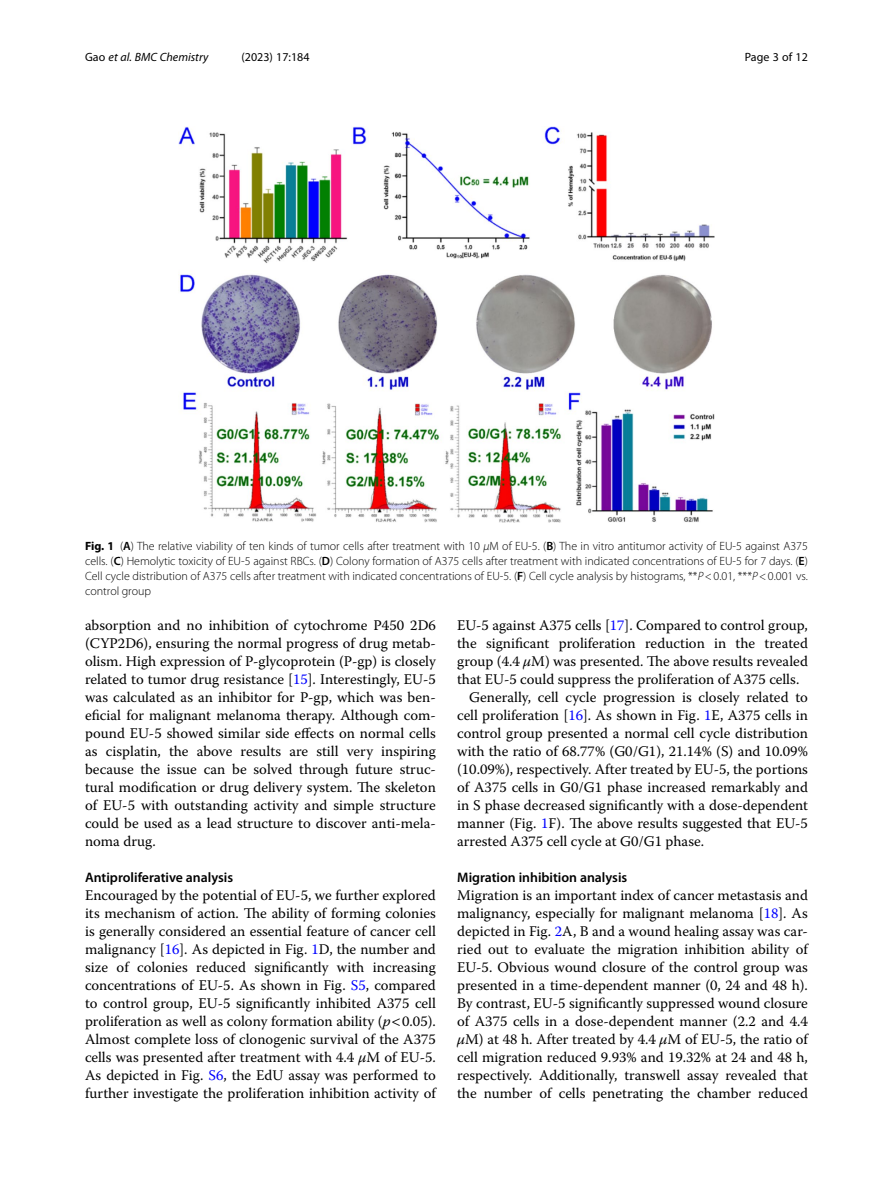
<style>
.page{position:relative;width:893px;height:1191px;background:#fff}
.page>*{position:absolute;margin:0;border:0;box-sizing:border-box;transform-origin:0 0}
.Body_Text{font:14.7px/18px "Warnock Pro";color:#000;text-align:justify}
.Body_Text_Indent{font:14.7px/18px "Warnock Pro";color:#000;text-align:justify}
.Head_2{font:600 13.8px "Myriad Pro";color:#000}
.Figure_Caption{font:300 12px/15px "Myriad Pro";color:#000;text-align:justify}
.t1{font:12px "Myriad Pro";color:#000}
.t2{font:italic 12px "Myriad Pro";color:#000}
.s1{font-style:normal}
.s2{font-weight:700}
.s3{font-weight:600}
.s4{font-style:italic}
.s5{color:#00f}
</style>
<div class="page">
<img style="left:178px;top:126px;width:536px;height:396px">
<p class="t2" style="left:85px;top:50px;width:125px"><span class="s1">Gao</span> et al. BMC Chemistry</p>
<p class="t1" style="left:241px;top:50px;width:70px">(2023) 17:184</p>
<p class="t1" style="left:745px;top:50px;width:65px">Page 3 of 12</p>
<p class="Figure_Caption" style="left:85px;top:538px;width:724px"><span class="s2">Fig. 1</span> (<span class="s3">A</span>) The relative viability of ten kinds of tumor cells after treatment with 10 <span class="s4">µ</span>M of EU-5. (<span class="s3">B</span>) The in vitro antitumor activity of EU-5 against A375 cells. (<span class="s3">C</span>) Hemolytic toxicity of EU-5 against RBCs. (<span class="s3">D</span>) Colony formation of A375 cells after treatment with indicated concentrations of EU-5 for 7 days. (<span class="s3">E</span>)<br>Cell cycle distribution of A375 cells after treatment with indicated concentrations of EU-5. (<span class="s3">F</span>) Cell cycle analysis by histograms, **<span class="s4">P</span>&lt;0.01, ***<span class="s4">P</span>&lt;0.001 vs. control group</p>
<p class="Body_Text" style="left:85px;top:616px;width:352px">absorption and no inhibition of cytochrome P450 2D6 (CYP2D6), ensuring the normal progress of drug metab&shy;olism. High expression of P-glycoprotein (P-gp) is closely related to tumor drug resistance [<span class="s5">15</span>]. Interestingly, EU-5 was calculated as an inhibitor for P-gp, which was ben&shy;eficial for malignant melanoma therapy. Although com&shy;pound EU-5 showed similar side effects on normal cells as cisplatin, the above results are still very inspiring because the issue can be solved through future struc&shy;tural modification or drug delivery system. The skeleton of EU-5 with outstanding activity and simple structure could be used as a lead structure to discover anti-mela&shy;noma drug.</p>
<p class="Head_2" style="left:85px;top:869px;width:150px">Antiproliferative analysis</p>
<p class="Body_Text" style="left:85px;top:886px;width:352px">Encouraged by the potential of EU-5, we further explored its mechanism of action. The ability of forming colonies is generally considered an essential feature of cancer cell malignancy [<span class="s5">16</span>]. As depicted in Fig. <span class="s5">1</span>D, the number and size of colonies reduced significantly with increasing concentrations of EU-5. As shown in Fig. <span class="s5">S5</span>, compared to control group, EU-5 significantly inhibited A375 cell proliferation as well as colony formation ability (<span class="s4">p</span> 0.05).<br>Almost complete loss of clonogenic survival of the A375 cells was presented after treatment with 4.4 <span class="s4">µ</span>M of EU-5.<br>As depicted in Fig. <span class="s5">S6</span>, the EdU assay was performed to further investigate the proliferation inhibition activity of</p>
<p class="Body_Text" style="left:457px;top:616px;width:352px">EU-5 against A375 cells [<span class="s5">17</span>]. Compared to control group, the significant proliferation reduction in the treated group (4.4 <span class="s4">µ</span>M) was presented. The above results revealed that EU-5 could suppress the proliferation of A375 cells.</p>
<p class="Body_Text_Indent" style="left:457px;top:688px;width:352px;text-indent:12px">Generally, cell cycle progression is closely related to cell proliferation [<span class="s5">16</span>]. As shown in Fig. <span class="s5">1</span>E, A375 cells in control group presented a normal cell cycle distribution with the ratio of 68.77% (G0/G1), 21.14% (S) and 10.09% (10.09%), respectively. After treated by EU-5, the portions of A375 cells in G0/G1 phase increased remarkably and in S phase decreased significantly with a dose-dependent manner (Fig. <span class="s5">1</span>F). The above results suggested that EU-5 arrested A375 cell cycle at G0/G1 phase.</p>
<p class="Head_2" style="left:457px;top:869px;width:172px">Migration inhibition analysis</p>
<p class="Body_Text" style="left:457px;top:886px;width:352px">Migration is an important index of cancer metastasis and malignancy, especially for malignant melanoma [<span class="s5">18</span>]. As depicted in Fig. <span class="s5">2</span>A, B and a wound healing assay was car&shy;ried out to evaluate the migration inhibition ability of EU-5. Obvious wound closure of the control group was presented in a time-dependent manner (0, 24 and 48 h).<br>By contrast, EU-5 significantly suppressed wound closure of A375 cells in a dose-dependent manner (2.2 and 4.4 <span class="s4">µ</span>M) at 48 h. After treated by 4.4 <span class="s4">µ</span>M of EU-5, the ratio of cell migration reduced 9.93% and 19.32% at 24 and 48 h, respectively. Additionally, transwell assay revealed that the number of cells penetrating the chamber reduced</p>
</div>
